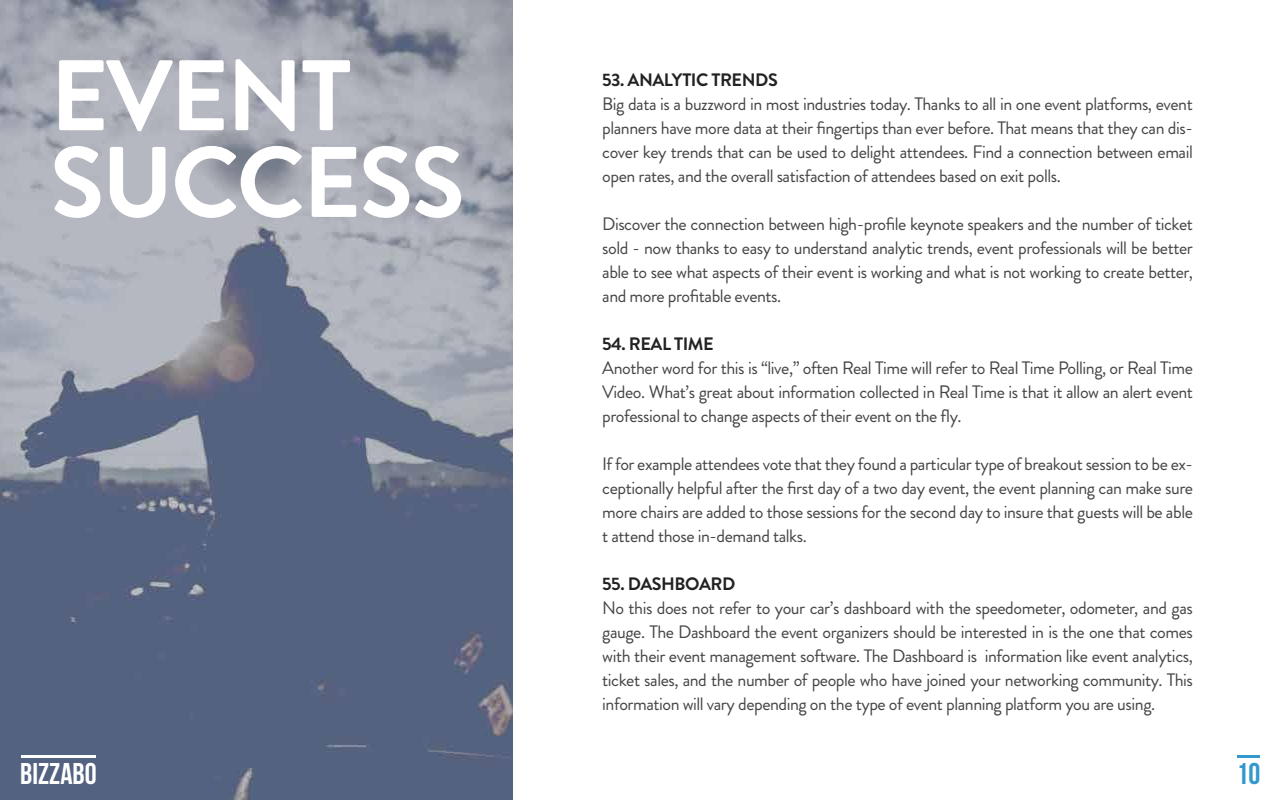
<style>
.page{position:relative;width:1280px;height:800px;background:#fff}
.page>*{position:absolute;margin:0;border:0;box-sizing:border-box;transform-origin:0 0}
.t1{font:700 100px/86.7px "Brandon Grotesque";letter-spacing:-.025em;color:#fff}
.t2{font:700 30px "Bebas Neue";color:#fff}
.t3{font:700 30px "Bebas Neue";color:#3398cc}
.t4{font:18px/24px "Brandon Grotesque";letter-spacing:-.025em;color:#444;text-align:justify}
.t5{font:700 18px "Brandon Grotesque";letter-spacing:-.025em;color:#222}
</style>
<div class="page">
<img style="left:0;top:0;width:513px;height:800px">
<hr style="left:1237px;top:755px;width:23px;height:3px;background:#3398cc">
<hr style="left:21px;top:755px;width:75px;height:3px;background:#fff">
<h1 class="t1" style="left:50px;top:54px;width:416px">EVENT<br>SUCCESS</h1>
<p class="t5" style="left:602px;top:67px;width:177px">53. ANALYTIC TRENDS</p>
<p class="t4" style="left:602px;top:92px;width:592px">Big data is a buzzword in most industries today. Thanks to all in one event platforms, event planners have more data at their fingertips than ever before. That means that they can dis&shy;cover key trends that can be used to delight attendees. Find a connection between email open rates, and the overall satisfaction of attendees based on exit polls.</p>
<p class="t4" style="left:602px;top:212px;width:592px">Discover the connection between high-profile keynote speakers and the number of ticket sold - now thanks to easy to understand analytic trends, event professionals will be better able to see what aspects of their event is working and what is not working to create better, and more profitable events.</p>
<p class="t5" style="left:602px;top:331px;width:113px">54. REAL TIME</p>
<p class="t4" style="left:602px;top:356px;width:592px">Another word for this is “live,” often Real Time will refer to Real Time Polling, or Real Time Video. What’s great about information collected in Real Time is that it allow an alert event professional to change aspects of their event on the fly.</p>
<p class="t4" style="left:602px;top:452px;width:592px">If for example attendees vote that they found a particular type of breakout session to be ex&shy;ceptionally helpful after the first day of a two day event, the event planning can make sure more chairs are added to those sessions for the second day to insure that guests will be able t attend those in-demand talks.</p>
<p class="t5" style="left:602px;top:571px;width:135px">55. DASHBOARD</p>
<p class="t4" style="left:602px;top:596px;width:592px">No this does not refer to your car’s dashboard with the speedometer, odometer, and gas gauge. The Dashboard the event organizers should be interested in is the one that comes with their event management software. The Dashboard is information like event analytics, ticket sales, and the number of people who have joined your networking community. This information will vary depending on the type of event planning platform you are using.</p>
<h2 class="t2" style="left:20px;top:757px;width:78px">BIZZABO</h2>
<h2 class="t3" style="left:1237px;top:757px;width:25px">10</h2>
</div>
